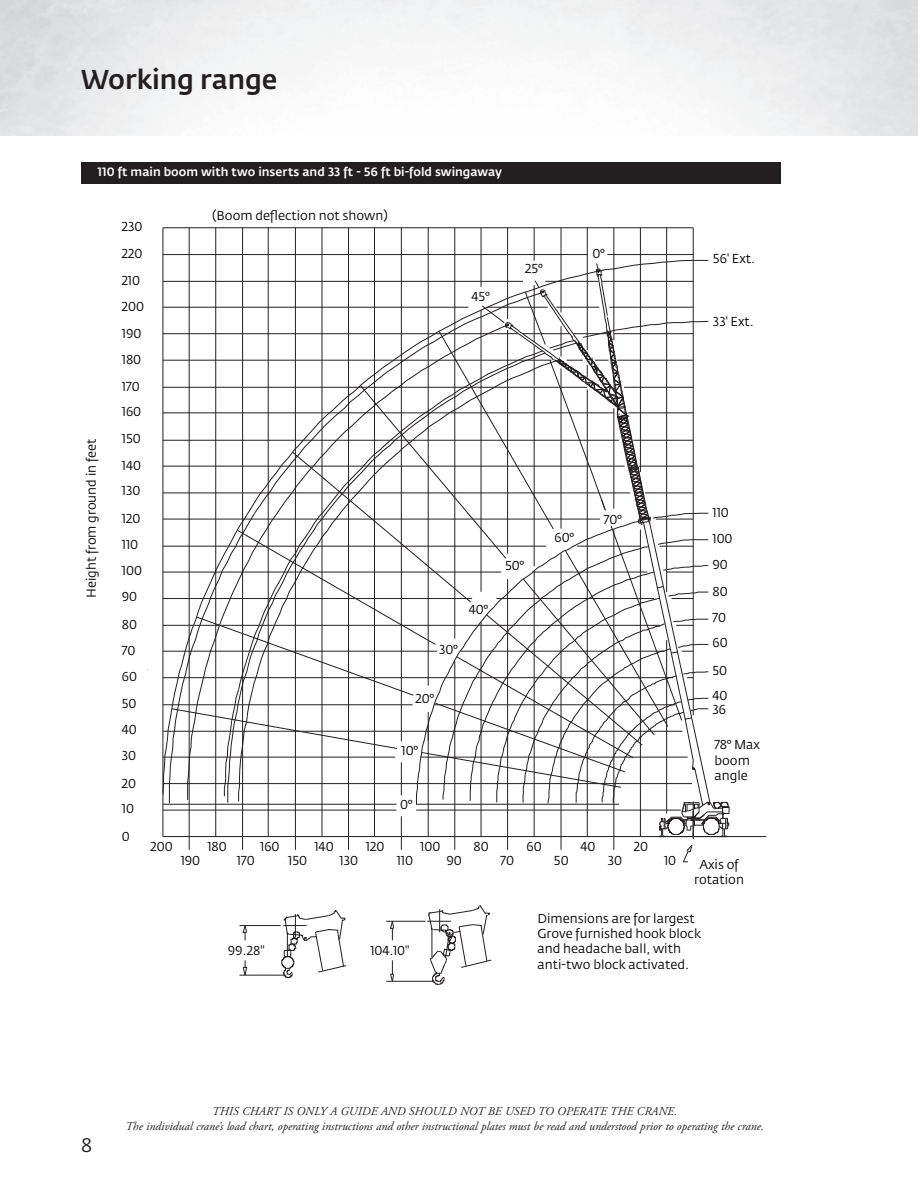
<style>
.page{position:relative;width:918px;height:1188px;background:#fff}
.page>*{position:absolute;margin:0;border:0;box-sizing:border-box;transform-origin:0 0}
.t1{font:500 27px "Fedra Sans Pro";letter-spacing:-.005em;color:#231f20}
.t2{font:19.5px "Fedra Sans Pro";color:#231f20}
.t3{font:12.9px/26.5px "Fedra Sans Pro";color:#040503}
.t4{font:italic 12px/14.4px "Adobe Garamond Pro";color:#231f20;text-align:center}
.t5{font:500 12px "Fedra Sans Pro";color:#fff}
</style>
<div class="page">
<div style="left:81px;top:162px;width:700px;height:21px;background:#231f20"></div>
<hr style="left:386px;top:981px;width:48px;height:1px;background:#231f20">
<svg style="left:389px;top:960px;width:6px;height:22px"></svg>
<svg style="left:389px;top:920px;width:6px;height:20px"></svg>
<hr style="left:386px;top:921px;width:39px;height:1px;background:#231f20">
<svg style="left:427px;top:905px;width:65px;height:80px"></svg>
<hr style="left:163px;top:836px;width:603px;height:1px;background:#231f20">
<hr style="left:374px;top:228px;width:1px;height:609px;background:#231f20">
<hr style="left:348px;top:228px;width:1px;height:622px;background:#231f20">
<hr style="left:401px;top:228px;width:1px;height:513px;background:#231f20">
<hr style="left:481px;top:228px;width:1px;height:59px;background:#231f20">
<hr style="left:693px;top:228px;width:1px;height:487px;background:#231f20">
<hr style="left:428px;top:228px;width:1px;height:458px;background:#231f20">
<hr style="left:454px;top:228px;width:1px;height:411px;background:#231f20">
<hr style="left:534px;top:228px;width:1px;height:33px;background:#231f20">
<hr style="left:666px;top:228px;width:1px;height:364px;background:#231f20">
<hr style="left:640px;top:228px;width:1px;height:244px;background:#231f20">
<hr style="left:607px;top:254px;width:86px;height:1px;background:#231f20">
<hr style="left:561px;top:228px;width:1px;height:84px;background:#231f20">
<hr style="left:507px;top:228px;width:1px;height:91px;background:#231f20">
<hr style="left:587px;top:228px;width:1px;height:122px;background:#231f20">
<hr style="left:240px;top:975px;width:46px;height:1px;background:#231f20">
<svg style="left:242px;top:960px;width:6px;height:16px"></svg>
<svg style="left:242px;top:926px;width:6px;height:14px"></svg>
<hr style="left:240px;top:925px;width:41px;height:1px;background:#231f20">
<svg style="left:281px;top:910px;width:66px;height:69px"></svg>
<hr style="left:614px;top:228px;width:1px;height:112px;background:#231f20">
<svg style="left:163px;top:262px;width:567px;height:601px"></svg>
<hr style="left:163px;top:677px;width:510px;height:1px;background:#231f20">
<hr style="left:163px;top:651px;width:274px;height:1px;background:#231f20">
<hr style="left:163px;top:625px;width:497px;height:1px;background:#231f20">
<hr style="left:163px;top:598px;width:309px;height:1px;background:#231f20">
<hr style="left:163px;top:572px;width:338px;height:1px;background:#231f20">
<hr style="left:163px;top:546px;width:383px;height:1px;background:#231f20">
<hr style="left:163px;top:519px;width:437px;height:1px;background:#231f20">
<hr style="left:322px;top:228px;width:1px;height:609px;background:#231f20">
<hr style="left:163px;top:493px;width:467px;height:1px;background:#231f20">
<hr style="left:295px;top:228px;width:1px;height:622px;background:#231f20">
<hr style="left:163px;top:440px;width:456px;height:1px;background:#231f20">
<hr style="left:268px;top:228px;width:1px;height:609px;background:#231f20">
<hr style="left:163px;top:466px;width:462px;height:1px;background:#231f20">
<hr style="left:242px;top:228px;width:1px;height:622px;background:#231f20">
<hr style="left:163px;top:413px;width:451px;height:1px;background:#231f20">
<hr style="left:215px;top:228px;width:1px;height:609px;background:#231f20">
<hr style="left:163px;top:387px;width:424px;height:1px;background:#231f20">
<hr style="left:163px;top:360px;width:388px;height:1px;background:#231f20">
<hr style="left:189px;top:228px;width:1px;height:622px;background:#231f20">
<hr style="left:163px;top:333px;width:355px;height:1px;background:#231f20">
<hr style="left:163px;top:307px;width:305px;height:1px;background:#231f20">
<hr style="left:163px;top:281px;width:360px;height:1px;background:#231f20">
<hr style="left:163px;top:254px;width:424px;height:1px;background:#231f20">
<hr style="left:162px;top:228px;width:1px;height:609px;background:#231f20">
<hr style="left:163px;top:227px;width:530px;height:1px;background:#231f20">
<h1 class="t1" style="left:81px;top:62px;width:198px">Working range</h1>
<p class="t5" style="left:97px;top:164px;width:406px">110 ft main boom with two inserts and 33 ft - 56 ft bi-fold swingaway</p>
<p class="t3" style="left:78px;top:598px;width:161px;rotate:-90deg">Height from ground in feet</p>
<p class="t3" style="left:122px;top:213px;width:22px">230</p>
<p class="t3" style="left:122px;top:241px;width:22px">220</p>
<p class="t3" style="left:122px;top:267px;width:20px">210</p>
<p class="t3" style="left:122px;top:294px;width:24px">200</p>
<p class="t3" style="left:122px;top:320px;width:21px">190</p>
<p class="t3" style="left:122px;top:347px;width:21px;line-height:25.8px;text-align:justify">180<br>170<br>160</p>
<p class="t3" style="left:122px;top:425px;width:21px;line-height:27px">150<br>140</p>
<p class="t3" style="left:122px;top:478px;width:22px">130<br>120<br>110<br>100<br>90<br>80<br>70<br>60<br>50</p>
<p class="t3" style="left:122px;top:716px;width:17px;line-height:27px;text-align:justify">40<br>30<br>20</p>
<p class="t3" style="left:122px;top:795px;width:14px;line-height:27.9px">10<br>0</p>
<p class="t3" style="left:151px;top:833px;width:24px">200</p>
<p class="t3" style="left:212px;top:202px;width:177px">(Boom deflection not shown)</p>
<p class="t3" style="left:207px;top:833px;width:21px">180</p>
<p class="t3" style="left:181px;top:847px;width:21px">190</p>
<p class="t3" style="left:260px;top:833px;width:21px">160</p>
<p class="t3" style="left:237px;top:847px;width:19px">170</p>
<p class="t3" style="left:314px;top:833px;width:21px">140</p>
<p class="t3" style="left:288px;top:847px;width:20px">150</p>
<p class="t3" style="left:340px;top:847px;width:20px">130</p>
<p class="t3" style="left:366px;top:833px;width:20px">120</p>
<p class="t3" style="left:471px;top:283px;width:20px">45°</p>
<p class="t3" style="left:469px;top:596px;width:21px">40°</p>
<p class="t3" style="left:439px;top:637px;width:20px">30°</p>
<p class="t3" style="left:416px;top:686px;width:20px">20°</p>
<p class="t3" style="left:402px;top:737px;width:18px">10°</p>
<p class="t3" style="left:400px;top:791px;width:14px">0°</p>
<p class="t3" style="left:420px;top:833px;width:22px">100</p>
<p class="t3" style="left:474px;top:833px;width:17px">80</p>
<p class="t3" style="left:397px;top:847px;width:18px">110</p>
<p class="t3" style="left:447px;top:847px;width:17px">90</p>
<p class="t3" style="left:525px;top:255px;width:19px">25°</p>
<p class="t3" style="left:505px;top:552px;width:20px">50°</p>
<p class="t3" style="left:501px;top:847px;width:15px">70</p>
<p class="t3" style="left:526px;top:833px;width:17px">60</p>
<p class="t3" style="left:593px;top:240px;width:14px">0°</p>
<p class="t3" style="left:555px;top:524px;width:21px">60°</p>
<p class="t3" style="left:604px;top:506px;width:19px">70°</p>
<p class="t3" style="left:554px;top:847px;width:16px">50</p>
<p class="t3" style="left:580px;top:833px;width:17px">40</p>
<p class="t3" style="left:608px;top:847px;width:16px">30</p>
<p class="t3" style="left:634px;top:833px;width:16px">20</p>
<p class="t3" style="left:664px;top:847px;width:14px">10</p>
<p class="t3" style="left:713px;top:245px;width:44px">56' Ext.</p>
<p class="t3" style="left:713px;top:308px;width:43px">33' Ext.</p>
<p class="t3" style="left:712px;top:499px;width:22px">110<br>100<br>90<br>80<br>70</p>
<p class="t3" style="left:712px;top:628px;width:17px;line-height:27.9px">60<br>50</p>
<p class="t3" style="left:712px;top:689px;width:17px;line-height:13.5px">40<br>36</p>
<p class="t3" style="left:715px;top:737px;width:47px;line-height:15.5px">78° Max boom angle</p>
<p class="t3" style="left:694px;top:856px;width:51px;line-height:15.5px;text-align:center">Axis of rotation</p>
<p class="t3" style="left:228px;top:937px;width:38px">99.28"</p>
<p class="t3" style="left:370px;top:937px;width:41px">104.10"</p>
<p class="t3" style="left:538px;top:910px;width:165px;line-height:15.5px">Dimensions are for largest<br>Grove furnished hook block and headache ball, with anti-two block activated.</p>
<h2 class="t2" style="left:81px;top:1133px;width:13px">8</h2>
<p class="t4" style="left:125px;top:1104px;width:640px">THIS CHART IS ONLY A GUIDE AND SHOULD NOT BE USED TO OPERATE THE CRANE.<br>The individual crane’s load chart, operating instructions and other instructional plates must be read and understood prior to operating the crane.</p>
</div>
